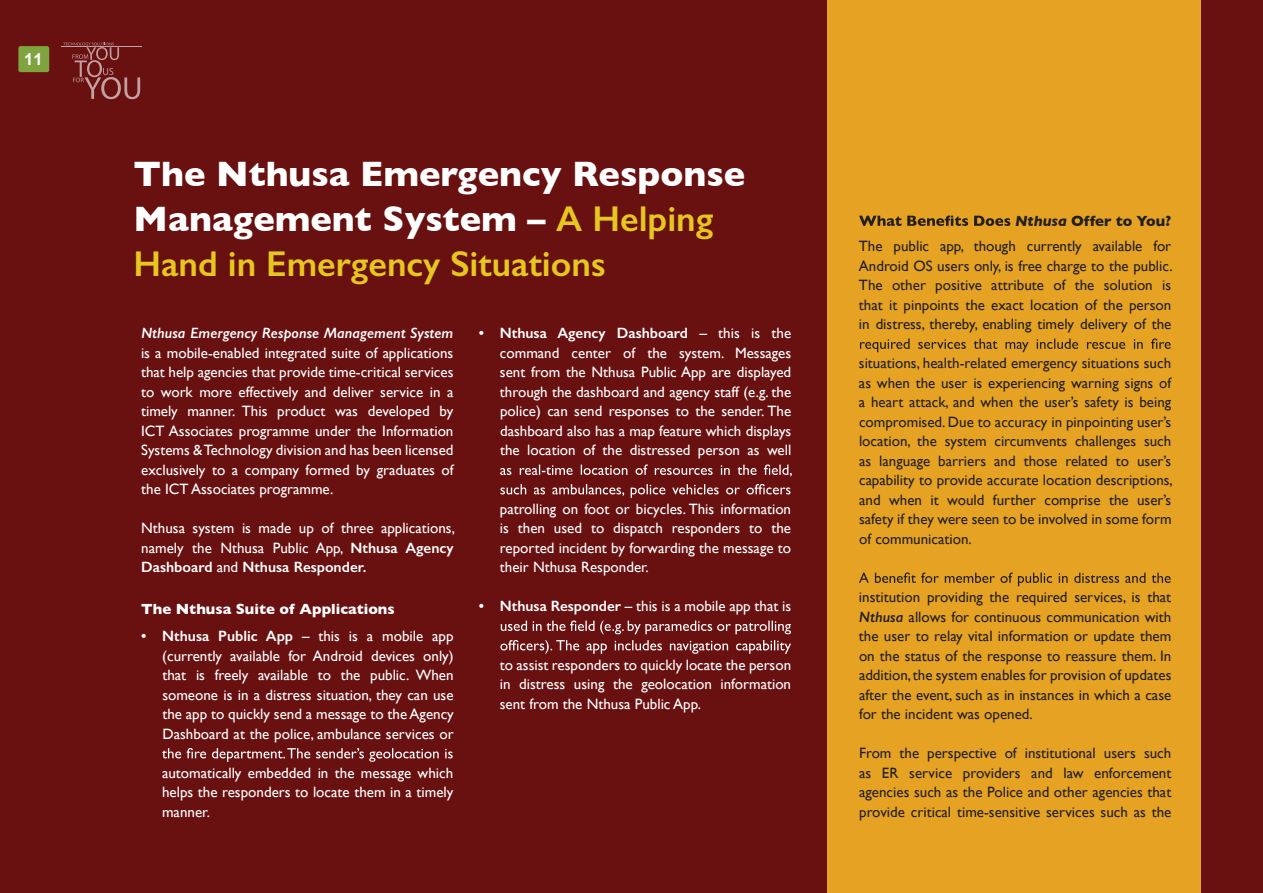
<style>
.page{position:relative;width:1263px;height:893px;background:#691010}
.page>*{position:absolute;margin:0;border:0;box-sizing:border-box;transform-origin:0 0}
.t1{font:700 36px/45px "Gill Sans";color:#fff}
.t2{font:700 16.5px "Arial";color:#fff}
.t3{font:15px/19.5px "Gill Sans";color:#fff;text-align:justify}
.t4{font:15px/19.5px "Gill Sans";color:#231f20;text-align:justify}
.t5{font:italic 600 15px "Gill Sans";color:#fff}
.t6{font:700 15px "Gill Sans";color:#fff}
.s1{font-weight:600;color:#e6c71f}
.s2{font-weight:600}
.s3{font-weight:700;font-style:italic}
.s4{font-weight:700}
.s5{font-weight:600;font-style:italic}
</style>
<div class="page">
<div style="left:827px;top:0;width:374px;height:893px;background:#e6a323"></div>
<svg style="left:162px;top:748px;width:291px;height:14px"></svg>
<svg style="left:500px;top:464px;width:292px;height:13px"></svg>
<svg style="left:500px;top:484px;width:290px;height:14px"></svg>
<svg style="left:501px;top:620px;width:290px;height:14px"></svg>
<svg style="left:500px;top:640px;width:291px;height:14px"></svg>
<svg style="left:859px;top:216px;width:151px;height:10px"></svg>
<svg style="left:860px;top:338px;width:311px;height:14px"></svg>
<svg style="left:859px;top:572px;width:312px;height:14px"></svg>
<hr style="left:61px;top:46px;width:81px;height:1px;background:#fff">
<svg style="left:63px;top:43px;width:77px;height:56px"></svg>
<div style="left:18px;top:46px;width:31px;height:26px;background:#7fa33e;border-radius:2px"></div>
<p class="t2" style="left:24px;top:48px;width:20px">11</p>
<h1 class="t1" style="left:134px;top:151px;width:613px">The Nthusa Emergency Response<br>Management System – <span class="s1">A Helping<br>Hand in Emergency Situations</span></h1>
<p class="t5" style="left:141px;top:324px;width:314px">Nthusa Emergency Response Management System</p>
<p class="t3" style="left:141px;top:343px;width:314px">is a mobile-enabled integrated suite of applications that help agencies that provide time-critical services to work more effectively and deliver service in a timely manner. This product was developed by ICT Associates programme under the Information Systems &amp;Technology division and has been licensed exclusively to a company formed by graduates of the ICT Associates programme.</p>
<p class="t3" style="left:141px;top:518px;width:315px">Nthusa system is made up of three applications, namely the Nthusa Public App, <span class="s2">Nthusa Agency Dashboard</span> and <span class="s2">Nthusa Responder.</span></p>
<p class="t6" style="left:141px;top:597px;width:255px">The Nthusa Suite of Applications</p>
<p class="t3" style="left:162px;top:626px;width:293px;text-indent:-21px"><span class="s2">• Nthusa Public App</span> – this is a mobile app (currently available for Android devices only) that is freely available to the public. When someone is in a distress situation, they can use the app to quickly send a message to the Agency Dashboard at the police, ambulance services or</p>
<p class="t3" style="left:162px;top:763px;width:293px">automatically embedded in the message which helps the responders to locate them in a timely manner.</p>
<p class="t3" style="left:500px;top:323px;width:293px;text-indent:-21px"><span class="s2">• Nthusa Agency Dashboard</span> – this is the command center of the system. Messages sent from the Nthusa Public App are displayed through the dashboard and agency staff (e.g. the police) can send responses to the sender. The dashboard also has a map feature which displays the location of the distressed person as well</p>
<p class="t3" style="left:500px;top:499px;width:293px">patrolling on foot or bicycles. This information is then used to dispatch responders to the reported incident by forwarding the message to their Nthusa Responder.</p>
<p class="t3" style="left:479px;top:596px;width:314px"><span class="s2">• Nthusa Responder</span> – this is a mobile app that is</p>
<p class="t3" style="left:500px;top:655px;width:293px">to assist responders to quickly locate the person in distress using the geolocation information sent from the Nthusa Public App.</p>
<p class="t4" style="left:859px;top:208px;width:314px;line-height:25.5px;text-align:right"><span class="s3">Nthusa</span> <span class="s4">Offer to You?<br></span>The public app, though currently available for</p>
<p class="t4" style="left:859px;top:256px;width:315px">Android OS users only, is free charge to the public.<br>The other positive attribute of the solution is that it pinpoints the exact location of the person in distress, thereby, enabling timely delivery of the</p>
<p class="t4" style="left:859px;top:353px;width:315px">situations, health-related emergency situations such as when the user is experiencing warning signs of a heart attack, and when the user’s safety is being compromised. Due to accuracy in pinpointing user’s location, the system circumvents challenges such as language barriers and those related to user’s capability to provide accurate location descriptions, and when it would further comprise the user’s safety if they were seen to be involved in some form of communication.</p>
<p class="t4" style="left:859px;top:587px;width:314px">institution providing the required services, is that <span class="s5">Nthusa</span> allows for continuous communication with the user to relay vital information or update them on the status of the response to reassure them. In addition,the system enables for provision of updates after the event, such as in instances in which a case for the incident was opened.</p>
<p class="t4" style="left:859px;top:743px;width:314px">From the perspective of institutional users such as ER service providers and law enforcement agencies such as the Police and other agencies that provide critical time-sensitive services such as the</p>
</div>
